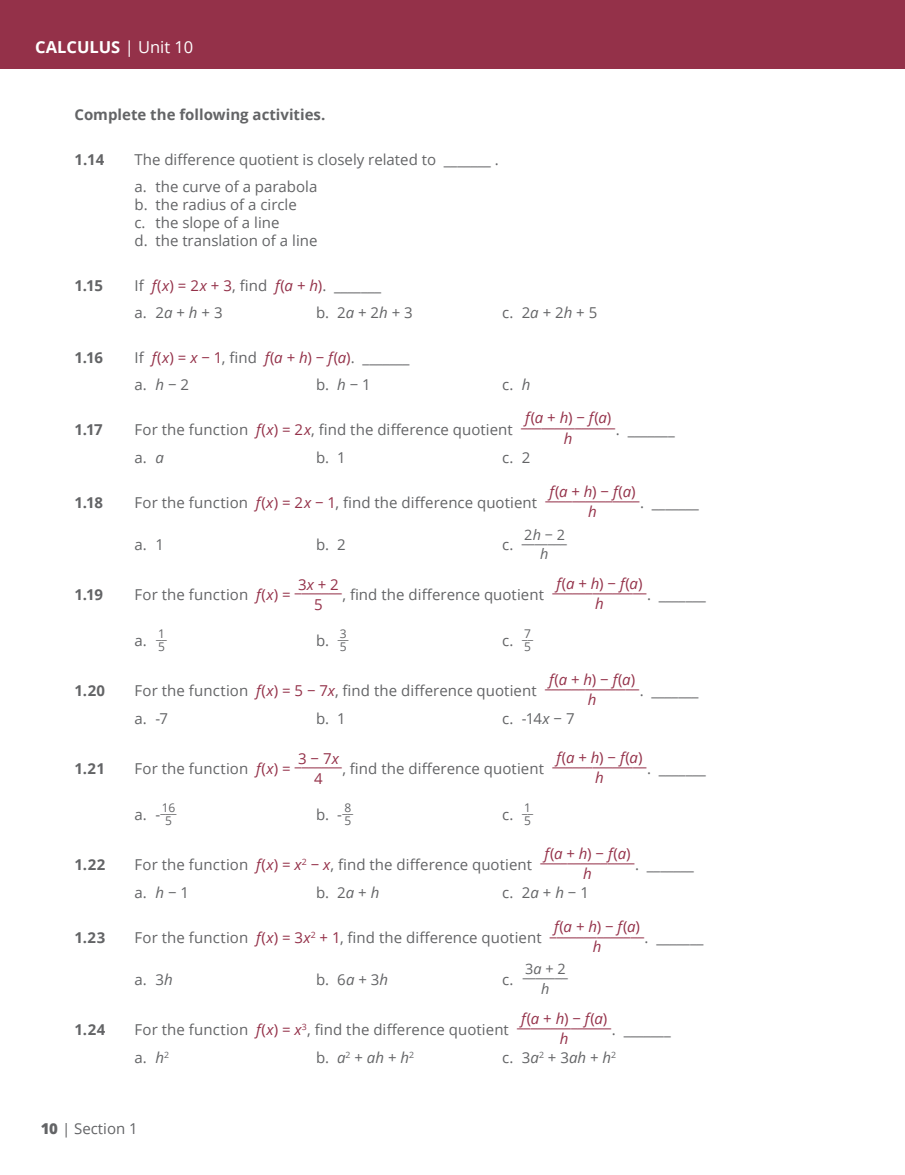
<style>
.page{position:relative;width:905px;height:1175px;background:#fff}
.page>*{position:absolute;margin:0;border:0;box-sizing:border-box;transform-origin:0 0}
.t1{font:700 16.5px "Open Sans";color:#fff}
.t2{font:15px/27px "Open Sans";letter-spacing:.005em;color:#636466}
.t3{font:15px/19.4px "Open Sans";color:#943149;text-align:center}
.t4{font:italic 15px/20.1px "Open Sans";color:#943149;text-align:center}
.t5{font:700 15px "Open Sans";color:#636466}
.t6{font:14.4px/19.4px "Open Sans";color:#636466;text-align:center}
.t7{font:12px/12.3px "Open Sans";color:#636466}
.s1{font-weight:400}
.s2{font-style:italic;color:#943149}
.s3{color:#943149}
.s4{font-style:italic}
.s5{font-style:normal}
.s6{font-weight:800}
</style>
<div class="page">
<div style="left:0;top:0;width:904px;height:68px;background:#943149"></div>
<p class="t1" style="left:35px;top:35px;width:160px">CALCULUS <span class="s1">| Unit 10</span></p>
<p class="t5" style="left:74px;top:103px;width:252px">Complete the following activities.</p>
<p class="t5" style="left:74px;top:148px;width:31px">1.14</p>
<p class="t2" style="left:134px;top:145px;width:366px">The difference quotient is closely related to _______ . a. the curve of a parabola</p>
<p class="t2" style="left:134px;top:195px;width:184px;line-height:18px">b. the radius of a circle<br>c. the slope of a line<br>d. the translation of a line</p>
<p class="t5" style="left:74px;top:274px;width:30px">1.15</p>
<p class="t2" style="left:134px;top:271px;width:248px">If <span class="s2">f</span><span class="s3">(</span><span class="s2">x</span><span class="s3">) = 2</span><span class="s2">x</span> <span class="s3">+ 3</span>, find <span class="s2">f</span><span class="s3">(</span><span class="s2">a</span> <span class="s3">+</span> <span class="s2">h</span><span class="s3">)</span>. _______ a. 2<span class="s4">a</span> + <span class="s4">h</span> + 3</p>
<p class="t2" style="left:316px;top:298px;width:98px">b. 2<span class="s4">a</span> + 2<span class="s4">h</span> + 3</p>
<p class="t2" style="left:502px;top:298px;width:97px">c. 2<span class="s4">a</span> + 2<span class="s4">h</span> + 5</p>
<p class="t5" style="left:74px;top:346px;width:30px">1.16</p>
<p class="t2" style="left:134px;top:343px;width:277px">If <span class="s2">f</span><span class="s3">(</span><span class="s2">x</span><span class="s3">) =</span> <span class="s2">x</span> <span class="s3">− 1</span>, find <span class="s2">f</span><span class="s3">(</span><span class="s2">a</span> <span class="s3">+</span> <span class="s2">h</span><span class="s3">) −</span> <span class="s2">f</span><span class="s3">(</span><span class="s2">a</span><span class="s3">)</span>. _______ a. <span class="s4">h</span>− 2</p>
<p class="t2" style="left:316px;top:370px;width:56px">b. <span class="s4">h</span>− 1</p>
<p class="t2" style="left:502px;top:370px;width:30px">c. <span class="s4">h</span></p>
<p class="t4" style="left:525px;top:407px;width:87px">f<span class="s5">(</span>a <span class="s5">+</span> h<span class="s5">) −</span> f<span class="s5">(</span>a<span class="s5">) </span>h</p>
<p class="t5" style="left:74px;top:418px;width:30px">1.17</p>
<p class="t2" style="left:134px;top:415px;width:380px">For the function <span class="s2">f</span><span class="s3">(</span><span class="s2">x</span><span class="s3">) = 2</span><span class="s2">x</span>, find the difference quotient</p>
<p class="t3" style="left:521px;top:411px;width:96px">______________</p>
<p class="t2" style="left:616px;top:415px;width:60px">. _______</p>
<p class="t2" style="left:134px;top:444px;width:31px">a. <span class="s4">a</span></p>
<p class="t2" style="left:316px;top:444px;width:31px">b. 1</p>
<p class="t2" style="left:502px;top:444px;width:30px">c. 2</p>
<p class="t4" style="left:549px;top:481px;width:87px">f<span class="s5">(</span>a <span class="s5">+</span> h<span class="s5">) −</span> f<span class="s5">(</span>a<span class="s5">) </span>h</p>
<p class="t5" style="left:74px;top:492px;width:30px">1.18</p>
<p class="t2" style="left:134px;top:489px;width:404px">For the function <span class="s2">f</span><span class="s3">(</span><span class="s2">x</span><span class="s3">) = 2</span><span class="s2">x</span> <span class="s3">− 1</span>, find the difference quotient</p>
<p class="t3" style="left:545px;top:485px;width:96px">______________</p>
<p class="t2" style="left:640px;top:489px;width:60px">. _______</p>
<p class="t6" style="left:524px;top:524px;width:42px">2<span class="s4">h</span> − 2 <span class="s4">h</span></p>
<p class="t2" style="left:134px;top:531px;width:31px">a. 1</p>
<p class="t2" style="left:316px;top:531px;width:31px">b. 2</p>
<p class="t2" style="left:502px;top:531px;width:13px">c.</p>
<p class="t6" style="left:522px;top:528px;width:47px">_______</p>
<p class="t4" style="left:556px;top:572px;width:87px">f<span class="s5">(</span>a <span class="s5">+</span> h<span class="s5">) −</span> f<span class="s5">(</span>a<span class="s5">) </span>h</p>
<p class="t3" style="left:298px;top:574px;width:42px">3<span class="s4">x</span> + 2<br>5</p>
<p class="t2" style="left:342px;top:580px;width:203px">, find the difference quotient</p>
<p class="t3" style="left:552px;top:576px;width:96px">______________</p>
<p class="t5" style="left:74px;top:583px;width:30px">1.19</p>
<p class="t2" style="left:134px;top:580px;width:158px">For the function <span class="s2">f</span><span class="s3">(</span><span class="s2">x</span><span class="s3">) =</span></p>
<p class="t3" style="left:295px;top:577px;width:49px">_______</p>
<p class="t2" style="left:647px;top:580px;width:60px">. _______</p>
<p class="t2" style="left:134px;top:627px;width:14px">a.</p>
<p class="t7" style="left:156px;top:628px;width:12px">_ _1<br>5</p>
<p class="t2" style="left:316px;top:627px;width:15px">b.</p>
<p class="t7" style="left:338px;top:628px;width:12px">_ _3<br>5</p>
<p class="t2" style="left:502px;top:627px;width:13px">c.</p>
<p class="t7" style="left:522px;top:628px;width:12px">_ _7<br>5</p>
<p class="t4" style="left:549px;top:668px;width:87px">f<span class="s5">(</span>a <span class="s5">+</span> h<span class="s5">) −</span> f<span class="s5">(</span>a<span class="s5">) </span>h</p>
<p class="t5" style="left:74px;top:679px;width:32px">1.20</p>
<p class="t2" style="left:134px;top:676px;width:404px">For the function <span class="s2">f</span><span class="s3">(</span><span class="s2">x</span><span class="s3">) = 5 − 7</span><span class="s2">x</span>, find the difference quotient</p>
<p class="t3" style="left:545px;top:672px;width:96px">______________</p>
<p class="t2" style="left:639px;top:676px;width:60px">. _______</p>
<p class="t2" style="left:134px;top:705px;width:35px">a. -7</p>
<p class="t2" style="left:316px;top:705px;width:31px">b. 1</p>
<p class="t2" style="left:502px;top:705px;width:74px">c. -14<span class="s4">x</span> − 7</p>
<p class="t4" style="left:556px;top:746px;width:87px">f<span class="s5">(</span>a <span class="s5">+</span> h<span class="s5">) −</span> f<span class="s5">(</span>a<span class="s5">) </span>h</p>
<p class="t3" style="left:298px;top:748px;width:42px">3 − 7<span class="s4">x<br></span>4</p>
<p class="t2" style="left:342px;top:754px;width:203px">, find the difference quotient</p>
<p class="t3" style="left:552px;top:750px;width:96px">______________</p>
<p class="t5" style="left:74px;top:757px;width:32px">1.21</p>
<p class="t2" style="left:134px;top:754px;width:158px">For the function <span class="s2">f</span><span class="s3">(</span><span class="s2">x</span><span class="s3">) =</span></p>
<p class="t3" style="left:295px;top:751px;width:49px">_______</p>
<p class="t2" style="left:647px;top:754px;width:60px">. _______</p>
<p class="t7" style="left:162px;top:801px;width:15px;line-height:13px">16<br>5</p>
<p class="t2" style="left:316px;top:801px;width:27px">b. -</p>
<p class="t7" style="left:342px;top:802px;width:12px">_ _8<br>5</p>
<p class="t2" style="left:502px;top:801px;width:13px">c.</p>
<p class="t7" style="left:522px;top:802px;width:12px">_ _1<br>5</p>
<p class="t2" style="left:134px;top:801px;width:27px">a. -</p>
<p class="t7" style="left:160px;top:802px;width:18px">___</p>
<p class="t4" style="left:544px;top:842px;width:87px">f<span class="s5">(</span>a <span class="s5">+</span> h<span class="s5">) −</span> f<span class="s5">(</span>a<span class="s5">) </span>h</p>
<p class="t5" style="left:74px;top:853px;width:32px">1.22</p>
<p class="t2" style="left:134px;top:850px;width:399px">For the function <span class="s2">f</span><span class="s3">(</span><span class="s2">x</span><span class="s3">) =</span> <span class="s2">x</span><sup>2</sup> <span class="s3">−</span> <span class="s2">x</span>, find the difference quotient</p>
<p class="t3" style="left:540px;top:846px;width:96px">______________</p>
<p class="t2" style="left:635px;top:850px;width:60px">. _______</p>
<p class="t2" style="left:134px;top:879px;width:56px">a. <span class="s4">h</span>− 1</p>
<p class="t2" style="left:316px;top:879px;width:65px">b. 2<span class="s4">a</span>+<span class="s4">h</span></p>
<p class="t2" style="left:502px;top:879px;width:88px">c. 2<span class="s4">a</span>+<span class="s4">h</span>− 1</p>
<p class="t4" style="left:554px;top:916px;width:87px">f<span class="s5">(</span>a <span class="s5">+</span> h<span class="s5">) −</span> f<span class="s5">(</span>a<span class="s5">) </span>h</p>
<p class="t5" style="left:74px;top:927px;width:32px">1.23</p>
<p class="t2" style="left:134px;top:924px;width:408px">For the function <span class="s2">f</span><span class="s3">(</span><span class="s2">x</span><span class="s3">) = 3</span><span class="s2">x</span><sup>2</sup> <span class="s3">+ 1</span>, find the difference quotient</p>
<p class="t3" style="left:550px;top:920px;width:96px">______________</p>
<p class="t2" style="left:644px;top:924px;width:60px">. _______</p>
<p class="t6" style="left:525px;top:958px;width:42px;line-height:20.1px">3<span class="s4">a</span> + 2 <span class="s4">h</span></p>
<p class="t2" style="left:134px;top:966px;width:40px">a. 3<span class="s4">h</span></p>
<p class="t2" style="left:316px;top:966px;width:73px">b. 6<span class="s4">a</span> + 3<span class="s4">h</span></p>
<p class="t2" style="left:502px;top:966px;width:13px">c.</p>
<p class="t6" style="left:523px;top:961px;width:47px">_______</p>
<p class="t4" style="left:521px;top:1007px;width:87px">f<span class="s5">(</span>a <span class="s5">+</span> h<span class="s5">) −</span> f<span class="s5">(</span>a<span class="s5">) </span>h</p>
<p class="t5" style="left:74px;top:1018px;width:32px">1.24</p>
<p class="t2" style="left:134px;top:1015px;width:376px">For the function <span class="s2">f</span><span class="s3">(</span><span class="s2">x</span><span class="s3">) =</span> <span class="s2">x</span><sup>3</sup>, find the difference quotient</p>
<p class="t3" style="left:517px;top:1011px;width:96px">______________</p>
<p class="t2" style="left:612px;top:1015px;width:60px">. _______</p>
<p class="t2" style="left:134px;top:1044px;width:36px">a. <span class="s4">h</span><sup>2</sup></p>
<p class="t2" style="left:316px;top:1044px;width:99px">b. <span class="s4">a</span><sup>2</sup> + <span class="s4">ah</span> + <span class="s4">h</span><sup>2</sup></p>
<p class="t2" style="left:502px;top:1044px;width:115px">c. 3<span class="s4">a</span><sup>2</sup> + 3<span class="s4">ah</span> + <span class="s4">h</span><sup>2</sup></p>
<p class="t2" style="left:40px;top:1115px;width:99px"><span class="s6">10</span> | Section 1</p>
</div>
